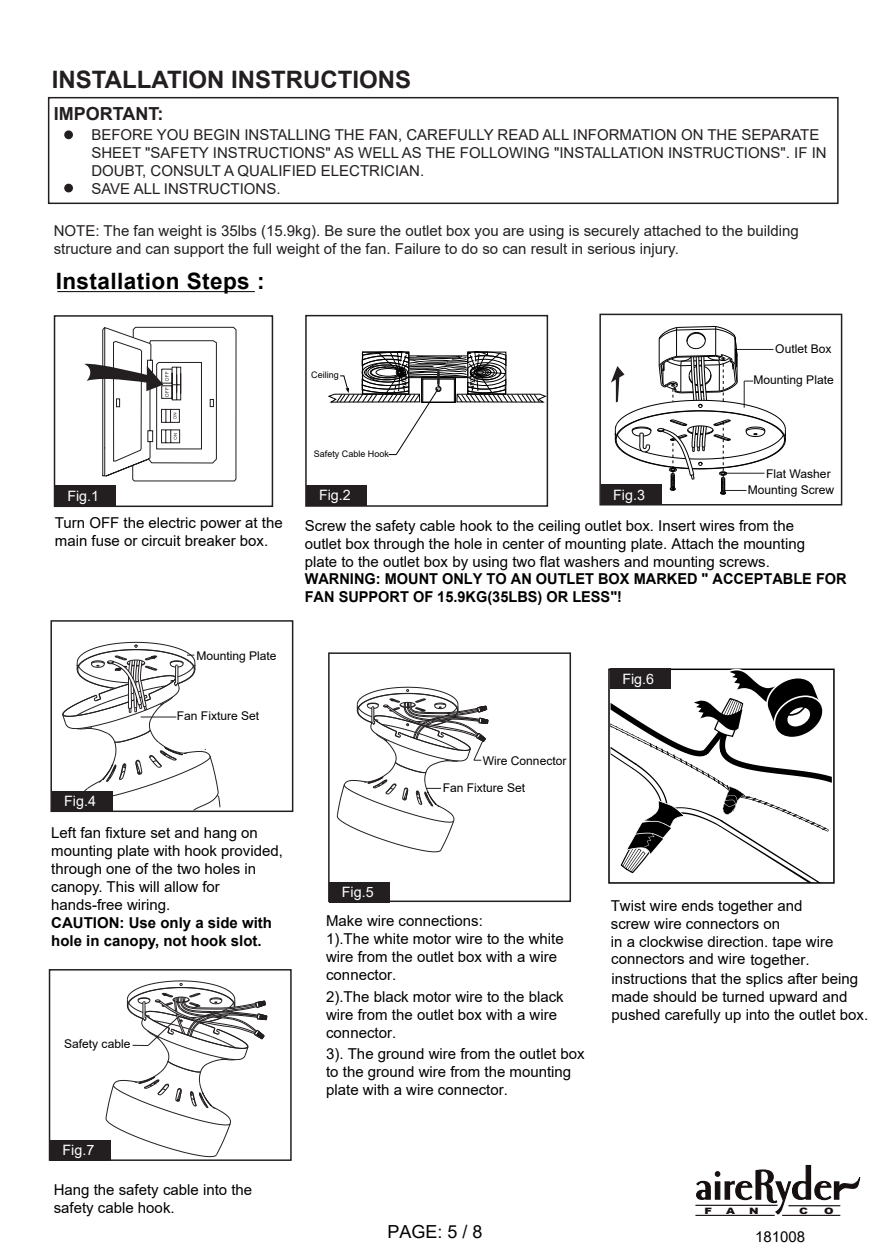
<style>
.page{position:relative;width:888px;height:1260px;background:#fff}
.page>*{position:absolute;margin:0;border:0;box-sizing:border-box;transform-origin:0 0}
.t1{font:700 24px "Arial";color:#231f20}
.t2{font:700 22.5px "Arial";letter-spacing:.02em;color:#000}
.t3{font:700 18px "Arial";color:#231f20}
.t4{font:18px "Arial";color:#020202}
.t5{font:15px/18px "Arial";color:#000}
.t6{font:15px/18px "Arial";color:#231f20}
.t7{font:700 15px/18px "Arial";color:#000}
.t8{font:14.25px "Arial";color:#fff}
.t9{font:12px/16.2px "Arial";color:#000;text-align:right}
.t10{font:9px "Arial";color:#000}
.t11{font:900 8.85px "Arial";color:#150f0f;scale:1.3 1}
</style>
<div class="page">
<hr style="left:57px;top:291px;width:198px;height:1px;background:#000">
<div style="left:54px;top:315px;width:219px;height:192px;border:2px solid #231f20"></div>
<div style="left:55px;top:486px;width:61px;height:20px;background:#231f20"></div>
<svg style="left:84px;top:327px;width:153px;height:155px"></svg>
<svg style="left:695px;top:1164px;width:166px;height:52px"></svg>
<div style="left:50px;top:620px;width:243px;height:192px;border:2px solid #231f20"></div>
<div style="left:52px;top:791px;width:60px;height:21px;background:#231f20"></div>
<div style="left:328px;top:652px;width:243px;height:250px;border:2px solid #231f20"></div>
<div style="left:329px;top:882px;width:61px;height:20px;background:#231f20"></div>
<div style="left:49px;top:969px;width:243px;height:192px;border:2px solid #231f20"></div>
<div style="left:50px;top:1140px;width:61px;height:20px;background:#231f20"></div>
<div style="left:48px;top:97px;width:791px;height:107px;border:2px solid #231f20"></div>
<div style="left:64px;top:130px;width:9px;height:9px;background:#231f20;border-radius:50%"></div>
<div style="left:64px;top:184px;width:9px;height:8px;background:#231f20;border-radius:50%"></div>
<svg style="left:611px;top:668px;width:221px;height:215px"></svg>
<div style="left:610px;top:669px;width:61px;height:20px;background:#231f20"></div>
<div style="left:601px;top:485px;width:60px;height:20px;background:#231f20"></div>
<div style="left:599px;top:314px;width:243px;height:192px;border:2px solid #231f20"></div>
<div style="left:307px;top:486px;width:60px;height:20px;background:#231f20"></div>
<div style="left:305px;top:315px;width:243px;height:192px;border:2px solid #231f20"></div>
<svg style="left:611px;top:326px;width:175px;height:169px"></svg>
<svg style="left:328px;top:351px;width:218px;height:104px"></svg>
<svg style="left:62px;top:642px;width:158px;height:170px"></svg>
<svg style="left:337px;top:687px;width:151px;height:165px"></svg>
<svg style="left:106px;top:981px;width:161px;height:176px"></svg>
<h1 class="t1" style="left:52px;top:63px;width:361px">INSTALLATION INSTRUCTIONS</h1>
<p class="t3" style="left:54px;top:101px;width:111px">IMPORTANT:</p>
<p class="t6" style="left:91px;top:126px;width:737px">BEFORE YOU BEGIN INSTALLING THE FAN, CAREFULLY READ ALL INFORMATION ON THE SEPARATE SHEET "SAFETY INSTRUCTIONS" AS WELL AS THE FOLLOWING "INSTALLATION INSTRUCTIONS". IF IN DOUBT, CONSULT A QUALIFIED ELECTRICIAN.<br>SAVE ALL INSTRUCTIONS.</p>
<p class="t6" style="left:54px;top:222px;width:747px">NOTE: The fan weight is 35lbs (15.9kg). Be sure the outlet box you are using is securely attached to the building structure and can support the full weight of the fan. Failure to do so can result in serious injury.</p>
<h2 class="t2" style="left:56px;top:265px;width:210px">Installation Steps :</h2>
<p class="t10" style="left:311px;top:369px;width:29px">Ceiling</p>
<p class="t6" style="left:383px;top:354px;width:6px">.</p>
<p class="t9" style="left:775px;top:341px;width:58px">Outlet Box</p>
<p class="t9" style="left:753px;top:371px;width:82px">Mounting Plate</p>
<p class="t8" style="left:67px;top:486px;width:33px">Fig.1</p>
<p class="t5" style="left:55px;top:513px;width:229px">Turn OFF the electric power at the main fuse or circuit breaker box.</p>
<p class="t9" style="left:196px;top:647px;width:82px">Mounting Plate</p>
<p class="t8" style="left:64px;top:791px;width:33px">Fig.4</p>
<p class="t9" style="left:177px;top:708px;width:84px">Fan Fixture Set</p>
<p class="t5" style="left:51px;top:824px;width:233px">Left fan fixture set and hang on mounting plate with hook provided, through one of the two holes in canopy. This will allow for hands-free wiring.</p>
<p class="t7" style="left:51px;top:914px;width:222px">CAUTION: Use only a side with hole in canopy, not hook slot.</p>
<p class="t9" style="left:64px;top:1035px;width:68px">Safety cable</p>
<p class="t8" style="left:63px;top:1140px;width:33px">Fig.7</p>
<p class="t5" style="left:54px;top:1180px;width:200px">Hang the safety cable into the safety cable hook.</p>
<p class="t10" style="left:314px;top:448px;width:77px">Safety Cable Hook</p>
<p class="t8" style="left:319px;top:486px;width:33px">Fig.2</p>
<p class="t8" style="left:613px;top:485px;width:33px">Fig.3</p>
<p class="t9" style="left:748px;top:465px;width:88px">Flat Washer<br>Mounting Screw</p>
<p class="t5" style="left:305px;top:517px;width:502px">Screw the safety cable hook to the ceiling outlet box. Insert wires from the outlet box through the hole in center of mounting plate. Attach the mounting plate to the outlet box by using two flat washers and mounting screws.</p>
<p class="t7" style="left:305px;top:571px;width:544px;line-height:17.4px">WARNING: MOUNT ONLY TO AN OUTLET BOX MARKED " ACCEPTABLE FOR<br>FAN SUPPORT OF 15.9KG(35LBS) OR LESS"!</p>
<p class="t9" style="left:483px;top:753px;width:85px">Wire Connector</p>
<p class="t9" style="left:443px;top:780px;width:84px">Fan Fixture Set</p>
<p class="t8" style="left:622px;top:669px;width:33px">Fig.6</p>
<p class="t8" style="left:342px;top:882px;width:33px">Fig.5</p>
<p class="t5" style="left:326px;top:911px;width:239px">Make wire connections:<br>1).The white motor wire to the white wire from the outlet box with a wire connector.</p>
<p class="t5" style="left:326px;top:987px;width:239px">2).The black motor wire to the black wire from the outlet box with a wire connector.</p>
<p class="t5" style="left:326px;top:1044px;width:260px">3). The ground wire from the outlet box to the ground wire from the mounting plate with a wire connector.</p>
<p class="t5" style="left:611px;top:897px;width:224px">Twist wire ends together and screw wire connectors on<br>in a clockwise direction. tape wire connectors and wire together.</p>
<p class="t5" style="left:611px;top:969px;width:258px">instructions that the splics after being made should be turned upward and pushed carefully up into the outlet box.</p>
<p class="t11" style="left:705px;top:1204px;width:7px">F</p>
<p class="t11" style="left:726px;top:1204px;width:8px">A</p>
<p class="t11" style="left:749px;top:1204px;width:9px">N</p>
<p class="t11" style="left:799px;top:1204px;width:8px">C</p>
<p class="t11" style="left:824px;top:1204px;width:9px">O</p>
<p class="t4" style="left:388px;top:1220px;width:96px">PAGE: 5 / 8</p>
<p class="t5" style="left:755px;top:1227px;width:52px">181008</p>
</div>
